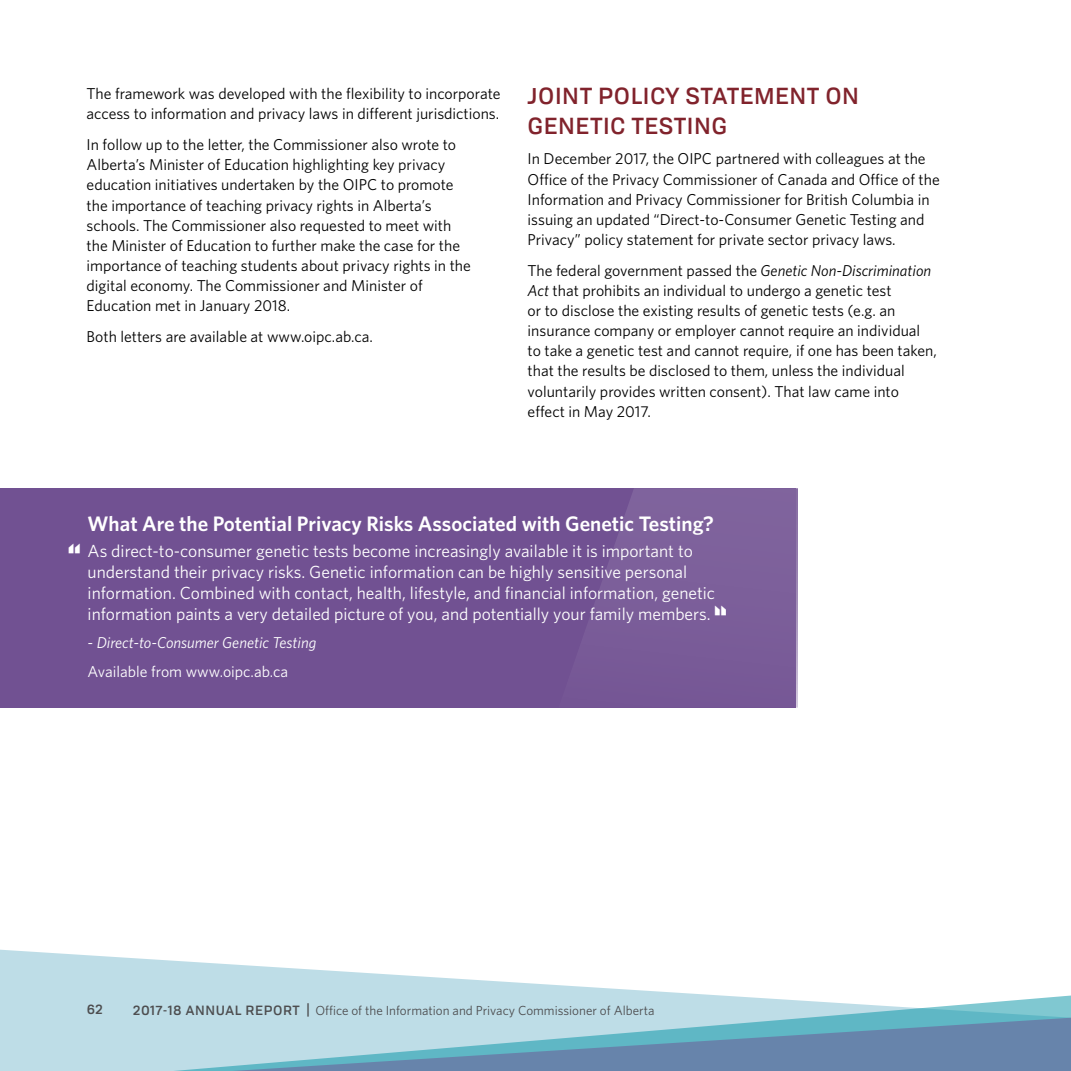
<style>
.page{position:relative;width:1071px;height:1071px;background:#fff}
.page>*{position:absolute;margin:0;border:0;box-sizing:border-box;transform-origin:0 0}
.t1{font:700 35px "DIN2014";color:#fff}
.t2{font:500 22.75px/29.8px "Tofino";letter-spacing:.025em;color:#81232c}
.t3{font:600 21px "Whitney";color:#fff}
.t4{font:17.5px/21px "Whitney";color:#fff}
.t5{font:15.75px/20.1px "Whitney";color:#000}
.t6{font:italic 15.75px "Whitney";color:#fff}
.t7{font:15.75px "Whitney";color:#fff}
.t8{font:13.12px "Whitney";color:#4d4d4f}
.t9{font:500 13.12px "Tofino";color:#4d4d4f}
.s1{font-style:italic}
.s2{font-family:"Tofino";font-weight:500}
</style>
<div class="page">
<svg style="left:0;top:949px;width:1071px;height:122px;fill:#bedde7"></svg>
<div style="left:0;top:488px;width:796px;height:220px;background:#715192"></div>
<svg style="left:586px;top:488px;width:212px;height:220px;fill:#7b5e99"></svg>
<svg style="left:715px;top:606px;width:11px;height:10px"></svg>
<p class="t5" style="left:87px;top:83px;width:415px">The framework was developed with the flexibility to incorporate access to information and privacy laws in different jurisdictions.</p>
<p class="t5" style="left:87px;top:134px;width:386px">In follow up to the letter, the Commissioner also wrote to Alberta’s Minister of Education highlighting key privacy education initiatives undertaken by the OIPC to promote the importance of teaching privacy rights in Alberta’s schools. The Commissioner also requested to meet with the Minister of Education to further make the case for the importance of teaching students about privacy rights in the digital economy. The Commissioner and Minister of Education met in January 2018.</p>
<p class="t5" style="left:87px;top:326px;width:288px">Both letters are available at www.oipc.ab.ca.</p>
<h2 class="t2" style="left:528px;top:79px;width:333px">JOINT POLICY STATEMENT ON<br>GENETIC TESTING</h2>
<p class="t5" style="left:528px;top:149px;width:414px">In December 2017, the OIPC partnered with colleagues at the Office of the Privacy Commissioner of Canada and Office of the Information and Privacy Commissioner for British Columbia in issuing an updated “Direct-to-Consumer Genetic Testing and Privacy” policy statement for private sector privacy laws.</p>
<p class="t5" style="left:528px;top:260px;width:411px">The federal government passed the <span class="s1">Genetic Non-Discrimination Act</span> that prohibits an individual to undergo a genetic test<br>or to disclose the existing results of genetic tests (e.g. an insurance company or employer cannot require an individual to take a genetic test and cannot require, if one has been taken, that the results be disclosed to them, unless the individual voluntarily provides written consent). That law came into effect in May 2017.</p>
<h1 class="t1" style="left:68px;top:537px;width:15px">“</h1>
<h3 class="t3" style="left:88px;top:511px;width:628px">What Are the Potential Privacy Risks Associated with Genetic Testing?</h3>
<p class="t4" style="left:88px;top:540px;width:629px">As direct-to-consumer genetic tests become increasingly available it is important to understand their privacy risks. Genetic information can be highly sensitive personal information. Combined with contact, health, lifestyle, and financial information, genetic information paints a very detailed picture of you, and potentially your family members.</p>
<p class="t6" style="left:88px;top:634px;width:230px">- Direct-to-Consumer Genetic Testing</p>
<p class="t7" style="left:88px;top:663px;width:202px">Available from www.oipc.ab.ca</p>
<p class="t9" style="left:87px;top:999px;width:17px">62</p>
<p class="t8" style="left:133px;top:1002px;width:523px"><span class="s2">2017-18 ANNUAL REPORT |</span> Office of the Information and Privacy Commissioner of Alberta</p>
</div>
